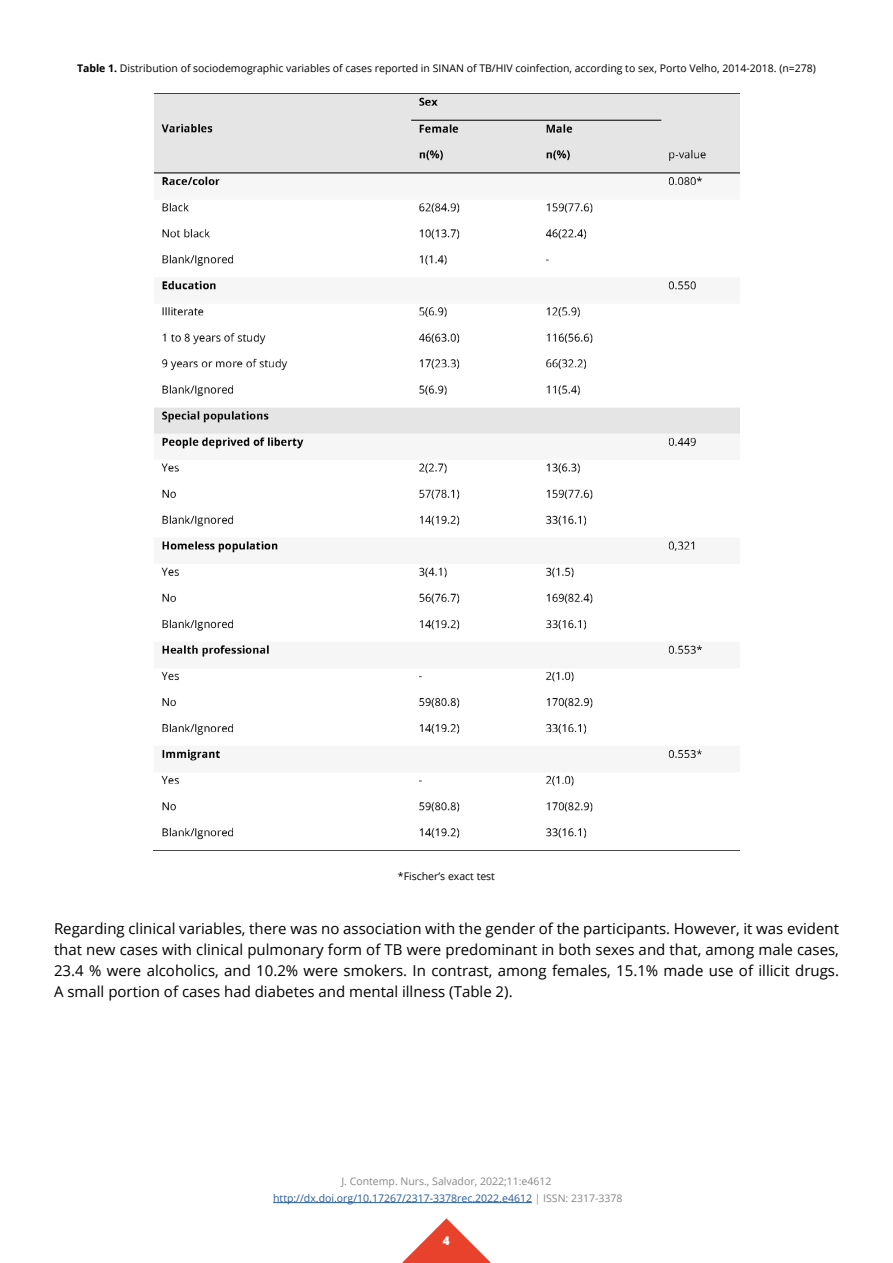
<style>
.page{position:relative;width:893px;height:1263px;background:#fff}
.page>*{position:absolute;margin:0;border:0;box-sizing:border-box;transform-origin:0 0}
.t1{font:15px/21px "Open Sans";color:#000;text-align:justify}
.t2{font:800 12px "Open Sans";color:#fff}
.t3{font:10.5px "Open Sans";color:#000}
.t4{font:10.5px/16.5px "Open Sans";color:#878787;text-align:center}
.s1{font-weight:700}
.s2{color:#275b9b}
</style>
<div class="page">
<svg style="left:402px;top:1218px;width:89px;height:45px"></svg>
<hr style="left:273px;top:1202px;width:259px;height:1px;background:#275b9b">
<img style="left:153px;top:94px;width:586px;height:746px">
<p class="t3" style="left:77px;top:61px;width:740px"><span class="s1">Table 1.</span> Distribution of sociodemographic variables of cases reported in SINAN of TB/HIV coinfection, according to sex, Porto Velho, 2014-2018. (n=278)</p>
<p class="t3" style="left:398px;top:869px;width:98px">*Fischer’s exact test</p>
<p class="t1" style="left:54px;top:918px;width:786px">Regarding clinical variables, there was no association with the gender of the participants. However, it was evident that new cases with clinical pulmonary form of TB were predominant in both sexes and that, among male cases, 23.4 % were alcoholics, and 10.2% were smokers. In contrast, among females, 15.1% made use of illicit drugs.<br>A small portion of cases had diabetes and mental illness (Table 2).</p>
<p class="t4" style="left:273px;top:1173px;width:351px">J. Contemp. Nurs., Salvador, 2022;11:e4612 <span class="s2">http://dx.doi.org/10.17267/2317-3378rec.2022.e4612</span> | ISSN: 2317-3378</p>
<p class="t2" style="left:443px;top:1232px;width:9px">4</p>
</div>
